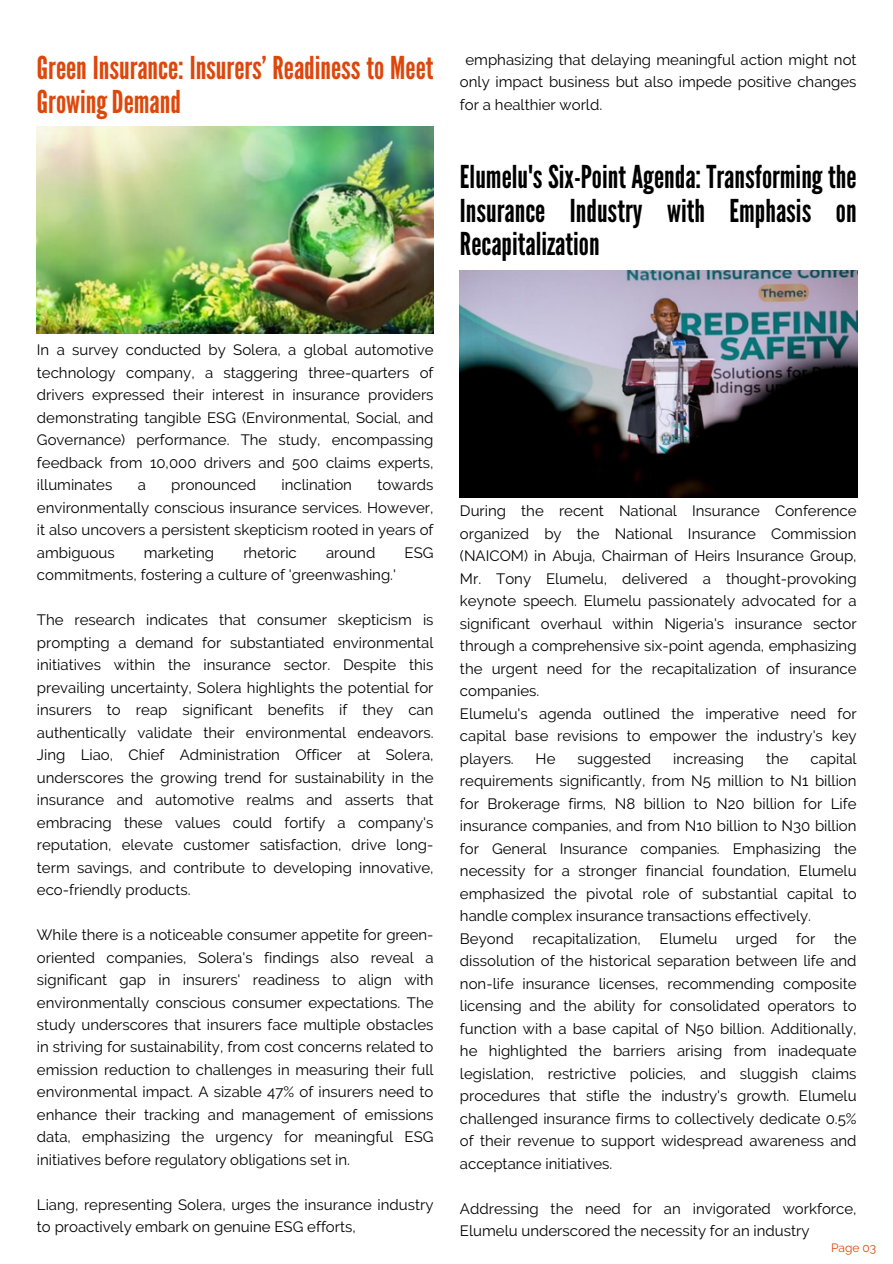
<style>
.page{position:relative;width:893px;height:1264px;background:#fff}
.page>*{position:absolute;margin:0;border:0;box-sizing:border-box;transform-origin:0 0}
.t1{font:31.5px/33.8px "League Gothic";color:#000;text-align:justify}
.t2{font:31.5px/33.8px "League Gothic";color:#df4609}
.t3{font:15px/22.5px "Raleway";color:#000;text-align:justify}
.t4{font:12px "Raleway";color:#df4609}
</style>
<div class="page">
<img style="left:37px;top:126px;width:397px;height:207px">
<img style="left:460px;top:270px;width:396px;height:227px">
<p class="t2" style="left:37px;top:51px;width:398px">Green Insurance: Insurers’ Readiness to Meet<br>GrowingDemand</p>
<p class="t3" style="left:460px;top:48px;width:398px;text-indent:5px">emphasizing that delaying meaningful action might not only impact business but also impede positive changes for a healthier world.</p>
<p class="t1" style="left:460px;top:160px;width:398px">Elumelu's Six-Point Agenda: Transforming the Insurance Industry with Emphasis on Recapitalization</p>
<p class="t3" style="left:37px;top:339px;width:398px">In a survey conducted by Solera, a global automotive technology company, a staggering three-quarters of drivers expressed their interest in insurance providers demonstrating tangible ESG (Environmental, Social, and Governance) performance. The study, encompassing feedback from 10,000 drivers and 500 claims experts, illuminates</p>
<p class="t3" style="left:37px;top:473px;width:398px;text-indent:340px">towards environmentally conscious insurance services. However, it also uncovers a persistent skepticism rooted in years of ambiguous</p>
<p class="t3" style="left:138px;top:473px;width:10px">a</p>
<p class="t3" style="left:171px;top:473px;width:87px">pronounced</p>
<p class="t3" style="left:281px;top:473px;width:72px">inclination</p>
<p class="t3" style="left:144px;top:541px;width:72px">marketing</p>
<p class="t3" style="left:243px;top:541px;width:55px">rhetoric</p>
<p class="t3" style="left:326px;top:541px;width:51px">around</p>
<p class="t3" style="left:404px;top:541px;width:30px">ESG</p>
<p class="t3" style="left:37px;top:563px;width:360px">commitments, fostering a culture of 'greenwashing.'</p>
<p class="t3" style="left:37px;top:608px;width:398px">The research indicates that consumer skepticism is prompting a demand for substantiated environmental initiatives within the insurance sector. Despite this prevailing uncertainty, Solera highlights the potential for insurers to reap significant benefits if they can authentically validate their environmental endeavors.<br>Jing Liao, Chief Administration Officer at Solera, underscores the growing trend for sustainability in the insurance and automotive realms and asserts that embracing these values could fortify a company's reputation, elevate customer satisfaction, drive long&shy;term savings, and contribute to developing innovative, eco-friendly products.</p>
<p class="t3" style="left:37px;top:923px;width:398px">While there is a noticeable consumer appetite for green&shy;oriented companies, Solera's findings also reveal a significant gap in insurers' readiness to align with environmentally conscious consumer expectations. The study underscores that insurers face multiple obstacles in striving for sustainability, from cost concerns related to emission reduction to challenges in measuring their full environmental impact. A sizable 47% of insurers need to enhance their tracking and management of emissions data, emphasizing the urgency for meaningful ESG initiatives before regulatory obligations set in.</p>
<p class="t3" style="left:37px;top:1193px;width:398px">Liang, representing Solera, urges the insurance industry to proactively embark on genuine ESG efforts,</p>
<p class="t3" style="left:460px;top:500px;width:398px">During the recent National Insurance Conference organized by the National Insurance Commission (NAICOM) in Abuja, Chairman of Heirs Insurance Group, Mr. Tony Elumelu, delivered a thought-provoking keynote speech. Elumelu passionately advocated for a significant overhaul within Nigeria's insurance sector through a comprehensive six-point agenda, emphasizing the urgent need for the recapitalization of insurance companies.</p>
<p class="t3" style="left:460px;top:702px;width:398px">Elumelu's agenda outlined the imperative need for capital base revisions to empower the industry's key players.</p>
<p class="t3" style="left:460px;top:747px;width:398px;text-indent:350px">capital requirements significantly, from N5 million to N1 billion for Brokerage firms, N8 billion to N20 billion for Life insurance companies, and from N10 billion to N30 billion for General Insurance companies. Emphasizing the necessity for a stronger financial foundation, Elumelu emphasized the pivotal role of substantial capital to handle complex insurance transactions effectively.</p>
<p class="t3" style="left:460px;top:927px;width:398px">Beyond recapitalization, Elumelu urged for the dissolution of the historical separation between life and non-life insurance licenses, recommending composite licensing and the ability for consolidated operators to function with a base capital of N50 billion. Additionally, he highlighted the barriers arising from inadequate legislation, restrictive policies, and sluggish claims procedures that stifle the industry's growth. Elumelu challenged insurance firms to collectively dedicate 0.5% of their revenue to support widespread awareness and acceptance initiatives.</p>
<p class="t3" style="left:460px;top:1197px;width:398px">Addressing the need for an invigorated workforce,<br>Elumelu underscored the necessity for an industry</p>
<p class="t3" style="left:535px;top:747px;width:21px">He</p>
<p class="t3" style="left:577px;top:747px;width:75px">suggested</p>
<p class="t3" style="left:673px;top:747px;width:72px">increasing</p>
<p class="t3" style="left:766px;top:747px;width:24px">the</p>
<p class="t4" style="left:831px;top:1240px;width:47px">Page 03</p>
</div>
